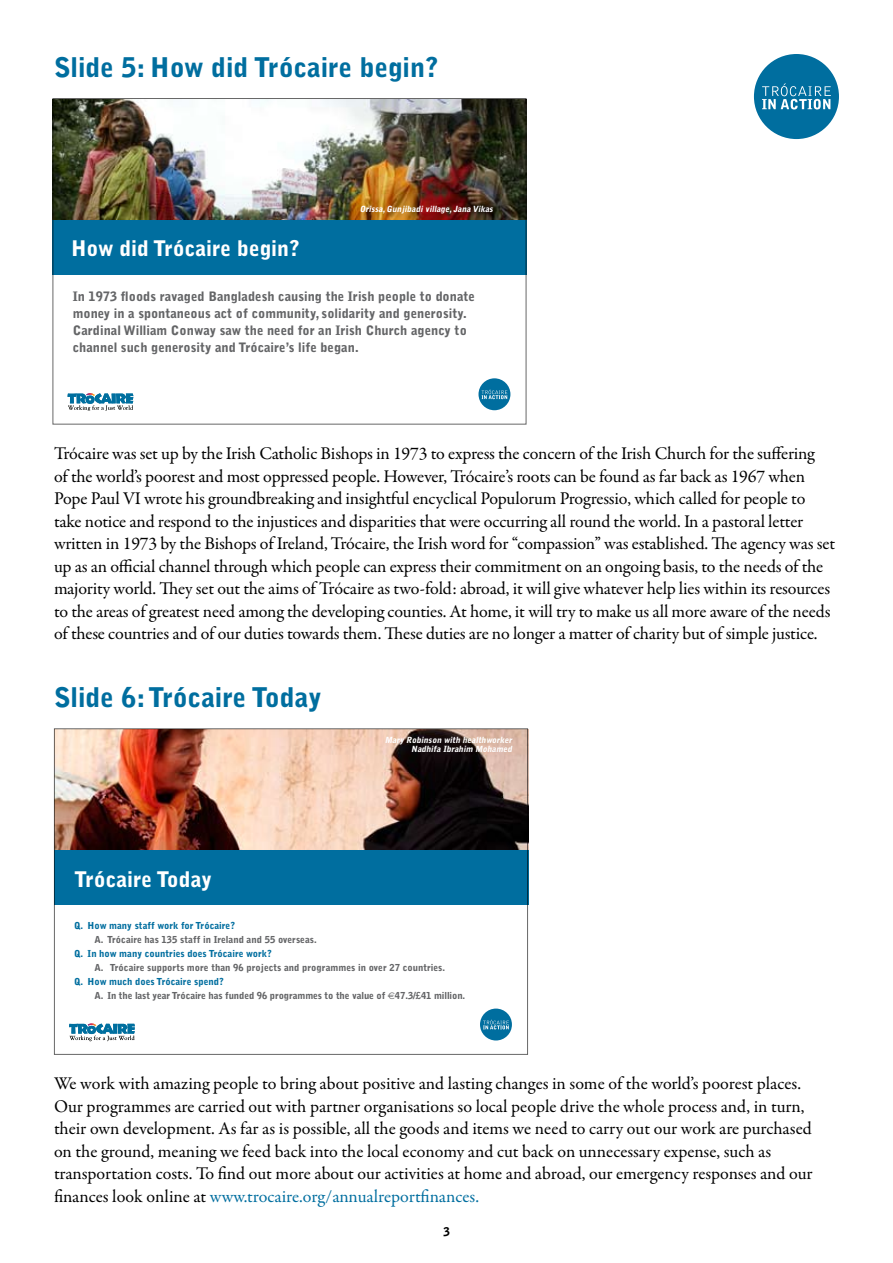
<style>
.page{position:relative;width:893px;height:1263px;background:#fff}
.page>*{position:absolute;margin:0;border:0;box-sizing:border-box;transform-origin:0 0}
.t1{font:900 27px "Bell Gothic";color:#006e9f}
.t2{font:900 21.45px "Bell Gothic";color:#fff}
.t3{font:18px/22.5px "Garamond Premr Pro";letter-spacing:-.01em;color:#000}
.t4{font:900 12.9px/17px "Bell Gothic";color:#646567}
.t5{font:900 12px "Bell Gothic";color:#000}
.t6{font:900 9.6px/14.1px "Bell Gothic";color:#646567}
.t7{font:900 9.6px "Bell Gothic";color:#006e9f}
.t8{font:italic 900 8.4px/9.6px "Bell Gothic";color:#fff;text-align:right}
.s1{color:#006e9f}
.s2{font-family:"Euro Sans";font-weight:400}
</style>
<div class="page">
<div style="left:754px;top:54px;width:85px;height:85px;background:#006e9f;border-radius:50%"></div>
<svg style="left:762px;top:83px;width:69px;height:26px"></svg>
<div style="left:480px;top:1008px;width:32px;height:32px;background:#006e9f;border-radius:50%"></div>
<svg style="left:483px;top:1019px;width:26px;height:10px"></svg>
<img style="left:56px;top:730px;width:470px;height:120px">
<svg style="left:69px;top:1023px;width:66px;height:18px"></svg>
<div style="left:54px;top:850px;width:474px;height:55px;background:#006e9f"></div>
<div style="left:478px;top:378px;width:32px;height:32px;background:#006e9f;border-radius:50%"></div>
<svg style="left:482px;top:389px;width:25px;height:10px"></svg>
<img style="left:52px;top:99px;width:475px;height:121px">
<svg style="left:68px;top:393px;width:65px;height:18px"></svg>
<div style="left:52px;top:220px;width:475px;height:55px;background:#006e9f"></div>
<div style="left:53px;top:98px;width:473px;height:327px;border:1px solid #000"></div>
<h1 class="t1" style="left:54px;top:51px;width:386px">Slide 5: H ow did Trócaire begin?</h1>
<p class="t8" style="left:360px;top:204px;width:136px">Orissa,Gunjibadi village,Jana Vikas</p>
<p class="t2" style="left:71px;top:236px;width:230px">How did Trócaire begin?</p>
<p class="t4" style="left:73px;top:288px;width:404px">In 1973 floods ravaged Bangladesh causing the Irish people to donate money in a spontaneous act of community, solidarity and generosity.<br>Cardinal William Conway saw the need for an Irish Church agency to channel such generosity and Trócaire’s life began.</p>
<p class="t3" style="left:54px;top:443px;width:783px">Trócaire was set up by the Irish Catholic Bishops in 1973 to express the concern of the Irish Church for the suffering<br>of the world’s poorest and most oppressed people. However, Trócaire’s roots can be found as far back as 1967 when Pope Paul VI wrote his groundbreaking and insightful encyclical Populorum Progressio, which called for people to take notice and respond to the injustices and disparities that were occurring all round the world. In a pastoral letter written in 1973 by the Bishops of Ireland, Trócaire, the Irish word for “compassion” was established. The agency was set up as an official channel through which people can express their commitment on an ongoing basis, to the needs of the majority world. They set out the aims of Trócaire as two-fold: abroad, it will give whatever help lies within its resources to the areas of greatest need among the developing counties. At home, it will try to make us all more aware of the needs of these countries and of our duties towards them. These duties are no longer a matter of charity but of simple justice.</p>
<h1 class="t1" style="left:54px;top:681px;width:269px">Slide 6: Trócaire Today</h1>
<p class="t8" style="left:385px;top:735px;width:131px">Mary Robinson with healthworker<br>Nadhifa Ibrahim Mohamed</p>
<p class="t2" style="left:74px;top:867px;width:139px">Trócaire Today</p>
<p class="t7" style="left:74px;top:920px;width:162px">Q. How many staff work for Trócaire?</p>
<p class="t6" style="left:95px;top:932px;width:224px">A. Trócaire has 135 staff in Ireland and 55 overseas.</p>
<p class="t7" style="left:74px;top:948px;width:199px">Q. In how many countries does Trócaire work?</p>
<p class="t6" style="left:95px;top:961px;width:352px">A. Trócaire supports more than 96 projects and programmes in over 27 countries.</p>
<p class="t6" style="left:95px;top:975px;width:372px;text-indent:-20px"><span class="s1">Q. How much does Trócaire spend?<br></span>A. In the last year Trócaire has funded 96 programmes to the value of <span class="s2">€</span>47.3/£41 million.</p>
<p class="t3" style="left:54px;top:1073px;width:760px">We work with amazing people to bring about positive and lasting changes in some of the world’s poorest places.<br>Our programmes are carried out with partner organisations so local people drive the whole process and, in turn, their own development. As far as is possible, all the goods and items we need to carry out our work are purchased on the ground, meaning we feed back into the local economy and cut back on unnecessary expense, such as transportation costs. To find out more about our activities at home and abroad, our emergency responses and our finances look online at <span class="s1">www.trocaire.org/annualreportfinances.</span></p>
<p class="t5" style="left:444px;top:1225px;width:8px">3</p>
</div>
